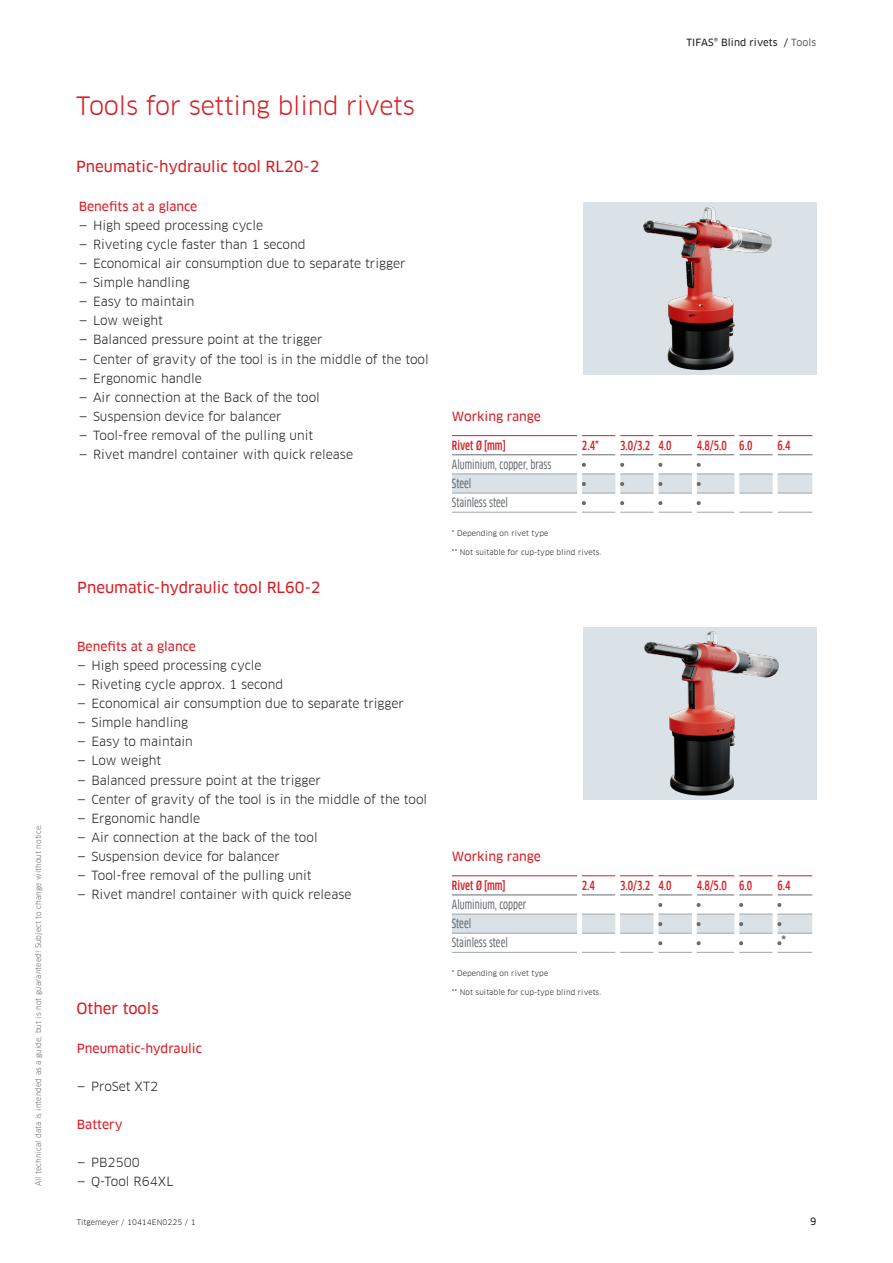
<style>
.page{position:relative;width:893px;height:1263px;background:#fff}
.page>*{position:absolute;margin:0;border:0;box-sizing:border-box;transform-origin:0 0}
.t1{font:24.75px "Clan Offc Pro";letter-spacing:-.005em;color:#d81c23}
.t2{font:15px "Clan Offc Pro News";color:#d81c23}
.t3{font:12.3px "Clan Offc Pro";color:#231f20}
.t4{font:12.3px "Clan Offc Pro News";color:#d81c23}
.t5{font:12.3px/19.2px "Clan Offc Pro Cond News";color:#666b70}
.t6{font:500 condensed 12.3px "Clan Offc Pro";color:#d81c23}
.t7{font:700 12.3px "Clan Offc Pro";color:#666b70}
.t8{font:9.75px "Clan Offc Pro News";letter-spacing:.01em;color:#231f20}
.t9{font:7.5px "Clan Offc Pro";letter-spacing:.01em;color:#231f20}
.t10{font:7.5px "Clan Offc Pro";letter-spacing:.01em;color:#666b70}
.s1{color:#666b70}
</style>
<div class="page">
<div style="left:583px;top:627px;width:233px;height:172px;background:#dae2e7"></div>
<img style="left:644px;top:631px;width:135px;height:165px">
<img style="left:583px;top:202px;width:234px;height:172px">
<hr style="left:452px;top:493px;width:125px;height:1px;background:#9da5ab">
<hr style="left:582px;top:493px;width:33px;height:1px;background:#9da5ab">
<hr style="left:620px;top:493px;width:34px;height:1px;background:#9da5ab">
<hr style="left:658px;top:493px;width:34px;height:1px;background:#9da5ab">
<hr style="left:697px;top:493px;width:37px;height:1px;background:#9da5ab">
<hr style="left:739px;top:493px;width:34px;height:1px;background:#9da5ab">
<hr style="left:777px;top:493px;width:35px;height:1px;background:#9da5ab">
<hr style="left:452px;top:512px;width:125px;height:1px;background:#9da5ab">
<hr style="left:582px;top:512px;width:33px;height:1px;background:#9da5ab">
<hr style="left:620px;top:512px;width:34px;height:1px;background:#9da5ab">
<hr style="left:658px;top:512px;width:34px;height:1px;background:#9da5ab">
<hr style="left:697px;top:512px;width:37px;height:1px;background:#9da5ab">
<hr style="left:739px;top:512px;width:34px;height:1px;background:#9da5ab">
<hr style="left:777px;top:512px;width:35px;height:1px;background:#9da5ab">
<hr style="left:452px;top:435px;width:125px;height:1px;background:#d81c23">
<hr style="left:582px;top:435px;width:33px;height:1px;background:#d81c23">
<hr style="left:620px;top:435px;width:34px;height:1px;background:#d81c23">
<hr style="left:658px;top:435px;width:34px;height:1px;background:#d81c23">
<hr style="left:697px;top:435px;width:37px;height:1px;background:#d81c23">
<hr style="left:739px;top:435px;width:34px;height:1px;background:#d81c23">
<hr style="left:777px;top:435px;width:35px;height:1px;background:#d81c23">
<hr style="left:452px;top:454px;width:125px;height:1px;background:#666b70">
<hr style="left:582px;top:454px;width:33px;height:1px;background:#666b70">
<hr style="left:620px;top:454px;width:34px;height:1px;background:#666b70">
<hr style="left:658px;top:454px;width:34px;height:1px;background:#666b70">
<hr style="left:697px;top:454px;width:37px;height:1px;background:#666b70">
<hr style="left:739px;top:454px;width:34px;height:1px;background:#666b70">
<hr style="left:777px;top:454px;width:35px;height:1px;background:#666b70">
<svg style="left:582px;top:463px;width:4px;height:4px"></svg>
<svg style="left:620px;top:463px;width:4px;height:4px"></svg>
<svg style="left:658px;top:463px;width:4px;height:4px"></svg>
<svg style="left:697px;top:463px;width:4px;height:4px"></svg>
<svg style="left:452px;top:474px;width:360px;height:19px;background:#d9e0e5"></svg>
<svg style="left:582px;top:501px;width:4px;height:4px"></svg>
<svg style="left:620px;top:501px;width:4px;height:4px"></svg>
<svg style="left:658px;top:501px;width:4px;height:4px"></svg>
<svg style="left:697px;top:501px;width:4px;height:4px"></svg>
<hr style="left:452px;top:933px;width:125px;height:1px;background:#9da5ab">
<hr style="left:582px;top:933px;width:33px;height:1px;background:#9da5ab">
<hr style="left:620px;top:933px;width:34px;height:1px;background:#9da5ab">
<hr style="left:658px;top:933px;width:34px;height:1px;background:#9da5ab">
<hr style="left:697px;top:933px;width:37px;height:1px;background:#9da5ab">
<hr style="left:739px;top:933px;width:34px;height:1px;background:#9da5ab">
<hr style="left:777px;top:933px;width:35px;height:1px;background:#9da5ab">
<hr style="left:452px;top:952px;width:125px;height:1px;background:#9da5ab">
<hr style="left:582px;top:952px;width:33px;height:1px;background:#9da5ab">
<hr style="left:620px;top:952px;width:34px;height:1px;background:#9da5ab">
<hr style="left:658px;top:952px;width:34px;height:1px;background:#9da5ab">
<hr style="left:697px;top:952px;width:37px;height:1px;background:#9da5ab">
<hr style="left:739px;top:952px;width:34px;height:1px;background:#9da5ab">
<hr style="left:777px;top:952px;width:35px;height:1px;background:#9da5ab">
<hr style="left:452px;top:875px;width:125px;height:1px;background:#d81c23">
<hr style="left:582px;top:875px;width:33px;height:1px;background:#d81c23">
<hr style="left:620px;top:875px;width:34px;height:1px;background:#d81c23">
<hr style="left:658px;top:875px;width:34px;height:1px;background:#d81c23">
<hr style="left:697px;top:875px;width:37px;height:1px;background:#d81c23">
<hr style="left:739px;top:875px;width:34px;height:1px;background:#d81c23">
<hr style="left:777px;top:875px;width:35px;height:1px;background:#d81c23">
<hr style="left:452px;top:895px;width:125px;height:1px;background:#666b70">
<hr style="left:582px;top:895px;width:33px;height:1px;background:#666b70">
<hr style="left:620px;top:895px;width:34px;height:1px;background:#666b70">
<hr style="left:658px;top:895px;width:34px;height:1px;background:#666b70">
<hr style="left:697px;top:895px;width:37px;height:1px;background:#666b70">
<hr style="left:739px;top:895px;width:34px;height:1px;background:#666b70">
<hr style="left:777px;top:895px;width:35px;height:1px;background:#666b70">
<svg style="left:658px;top:903px;width:4px;height:4px"></svg>
<svg style="left:697px;top:903px;width:4px;height:4px"></svg>
<svg style="left:739px;top:903px;width:4px;height:4px"></svg>
<svg style="left:777px;top:903px;width:4px;height:4px"></svg>
<svg style="left:452px;top:914px;width:360px;height:19px;background:#d9e0e5"></svg>
<svg style="left:658px;top:941px;width:4px;height:4px"></svg>
<svg style="left:697px;top:941px;width:4px;height:4px"></svg>
<svg style="left:739px;top:941px;width:4px;height:4px"></svg>
<svg style="left:777px;top:941px;width:4px;height:4px"></svg>
<p class="t10" style="left:34px;top:1186px;width:364px;rotate:-90deg">All technical data is intended as a guide, but is not guaranteed! Subject to change without notice.</p>
<h1 class="t1" style="left:76px;top:91px;width:340px">Tools for setting blind rivets</h1>
<p class="t2" style="left:76px;top:158px;width:245px">Pneumatic-hydraulic tool RL20-2</p>
<p class="t4" style="left:79px;top:199px;width:120px">Benefits at a glance</p>
<p class="t3" style="left:79px;top:218px;width:186px">— High speed processing cycle</p>
<p class="t3" style="left:79px;top:237px;width:228px">— Riveting cycle faster than 1 second</p>
<p class="t3" style="left:79px;top:256px;width:328px">— Economical air consumption due to separate trigger</p>
<p class="t3" style="left:79px;top:275px;width:113px">— Simple handling</p>
<p class="t3" style="left:79px;top:294px;width:117px">— Easy to maintain</p>
<p class="t3" style="left:79px;top:314px;width:86px">— Low weight</p>
<p class="t3" style="left:79px;top:333px;width:245px">— Balanced pressure point at the trigger</p>
<p class="t3" style="left:79px;top:352px;width:352px">— Center of gravity of the tool is in the middle of the tool</p>
<p class="t3" style="left:79px;top:371px;width:125px">— Ergonomic handle</p>
<p class="t3" style="left:79px;top:390px;width:243px">— Air connection at the Back of the tool</p>
<p class="t3" style="left:79px;top:409px;width:204px">— Suspension device for balancer</p>
<p class="t3" style="left:79px;top:428px;width:236px">— Tool-free removal of the pulling unit</p>
<p class="t3" style="left:79px;top:447px;width:276px">— Rivet mandrel container with quick release</p>
<p class="t2" style="left:77px;top:579px;width:245px">Pneumatic-hydraulic tool RL60-2</p>
<p class="t4" style="left:77px;top:639px;width:120px">Benefits at a glance</p>
<p class="t3" style="left:77px;top:658px;width:186px">— High speed processing cycle</p>
<p class="t3" style="left:77px;top:677px;width:208px">— Riveting cycle approx. 1 second</p>
<p class="t3" style="left:77px;top:696px;width:328px">— Economical air consumption due to separate trigger</p>
<p class="t3" style="left:77px;top:715px;width:113px">— Simple handling</p>
<p class="t3" style="left:77px;top:734px;width:117px">— Easy to maintain</p>
<p class="t3" style="left:77px;top:754px;width:86px">— Low weight</p>
<p class="t3" style="left:77px;top:773px;width:245px">— Balanced pressure point at the trigger</p>
<p class="t3" style="left:77px;top:792px;width:352px">— Center of gravity of the tool is in the middle of the tool</p>
<p class="t3" style="left:77px;top:811px;width:125px">— Ergonomic handle</p>
<p class="t3" style="left:77px;top:830px;width:242px">— Air connection at the back of the tool</p>
<p class="t3" style="left:77px;top:849px;width:204px">— Suspension device for balancer</p>
<p class="t3" style="left:77px;top:868px;width:236px">— Tool-free removal of the pulling unit</p>
<p class="t3" style="left:77px;top:888px;width:276px">— Rivet mandrel container with quick release</p>
<p class="t2" style="left:77px;top:1000px;width:84px">Other tools</p>
<p class="t4" style="left:77px;top:1041px;width:127px">Pneumatic-hydraulic</p>
<p class="t3" style="left:77px;top:1079px;width:83px">— ProSet XT2</p>
<p class="t4" style="left:77px;top:1117px;width:47px">Battery</p>
<p class="t3" style="left:77px;top:1155px;width:65px">— PB2500</p>
<p class="t3" style="left:77px;top:1175px;width:98px">— Q-Tool R64XL</p>
<p class="t9" style="left:77px;top:1217px;width:120px">Titgemeyer / 10414EN0225 / 1</p>
<p class="t8" style="left:686px;top:37px;width:131px">TIFAS® Blind rivets / <span class="s1">Tools</span></p>
<p class="t4" style="left:452px;top:409px;width:91px">Working range</p>
<p class="t6" style="left:452px;top:438px;width:55px">Rivet Ø [mm]</p>
<p class="t6" style="left:582px;top:438px;width:19px">2.4*</p>
<p class="t6" style="left:620px;top:438px;width:53px">3.0/3.2 4.0</p>
<p class="t6" style="left:697px;top:438px;width:57px">4.8/5.0 6.0</p>
<p class="t6" style="left:777px;top:438px;width:15px">6.4</p>
<p class="t5" style="left:452px;top:455px;width:101px">Aluminium, copper, brass<br>Steel<br>Stainless steel</p>
<p class="t9" style="left:452px;top:529px;width:98px">* Depending on rivet type</p>
<p class="t9" style="left:452px;top:548px;width:151px">** Not suitable for cup-type blind rivets.</p>
<p class="t4" style="left:452px;top:849px;width:91px">Working range</p>
<p class="t6" style="left:452px;top:878px;width:55px">Rivet Ø [mm]</p>
<p class="t6" style="left:582px;top:878px;width:15px">2.4</p>
<p class="t6" style="left:620px;top:878px;width:53px">3.0/3.2 4.0</p>
<p class="t6" style="left:697px;top:878px;width:57px">4.8/5.0 6.0</p>
<p class="t6" style="left:777px;top:878px;width:15px">6.4</p>
<p class="t5" style="left:452px;top:895px;width:76px">Aluminium, copper<br>Steel<br>Stainless steel</p>
<p class="t7" style="left:781px;top:933px;width:6px">*</p>
<p class="t9" style="left:452px;top:969px;width:98px">* Depending on rivet type</p>
<p class="t9" style="left:452px;top:988px;width:151px">** Not suitable for cup-type blind rivets.</p>
<p class="t8" style="left:810px;top:1215px;width:8px">9</p>
</div>
